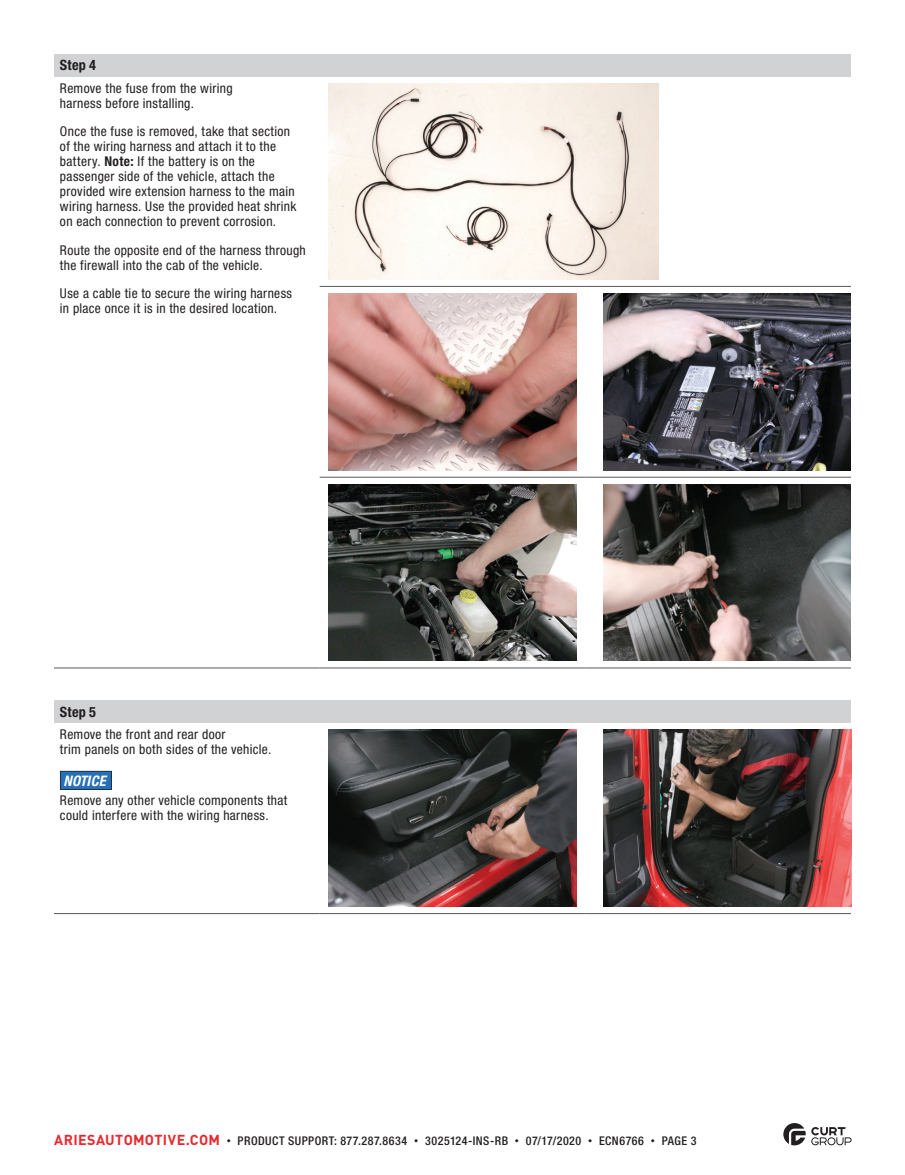
<style>
.page{position:relative;width:905px;height:1175px;background:#fff}
.page>*{position:absolute;margin:0;border:0;box-sizing:border-box;transform-origin:0 0}
.t1{font:italic 700 condensed 14.55px "Helvetica Neue LT Std";letter-spacing:.02em;color:#fff}
.t2{font:700 condensed 14.25px "Helvetica Neue LT Std";letter-spacing:.015em;color:#231f20}
.t3{font:condensed 13.5px/15px "Helvetica Neue LT Std";letter-spacing:.025em;color:#231f20}
.t4{font:500 condensed 12px "Helvetica Neue LT Std";letter-spacing:.04em;color:#231f20}
.s1{font-weight:700}
.s2{font-family:"DINOT";font-weight:700;font-stretch:normal;font-size:14.25px;color:#e9282d}
.s3{font-family:"DINOT";font-weight:400;font-stretch:normal;font-size:9px}
</style>
<div class="page">
<svg style="left:783px;top:1123px;width:68px;height:22px"></svg>
<div style="left:54px;top:54px;width:796px;height:22px;background:#d1d2d4"></div>
<hr style="left:320px;top:286px;width:265px;height:1px;background:#57585a">
<hr style="left:585px;top:286px;width:265px;height:1px;background:#57585a">
<hr style="left:320px;top:477px;width:265px;height:1px;background:#57585a">
<hr style="left:585px;top:477px;width:265px;height:1px;background:#57585a">
<hr style="left:320px;top:667px;width:265px;height:1px;background:#57585a">
<hr style="left:585px;top:667px;width:265px;height:1px;background:#57585a">
<hr style="left:54px;top:667px;width:266px;height:1px;background:#57585a">
<img style="left:329px;top:83px;width:329px;height:196px">
<img style="left:329px;top:293px;width:247px;height:177px">
<img style="left:603px;top:293px;width:247px;height:177px">
<img style="left:329px;top:484px;width:247px;height:177px">
<img style="left:603px;top:484px;width:247px;height:177px">
<div style="left:54px;top:700px;width:796px;height:23px;background:#d1d2d4"></div>
<hr style="left:54px;top:913px;width:266px;height:1px;background:#57585a">
<hr style="left:320px;top:913px;width:265px;height:1px;background:#57585a">
<hr style="left:585px;top:913px;width:265px;height:1px;background:#57585a">
<svg style="left:60px;top:771px;width:52px;height:18px"></svg>
<img style="left:329px;top:730px;width:247px;height:176px">
<img style="left:603px;top:730px;width:248px;height:176px">
<p class="t2" style="left:60px;top:56px;width:38px">Step 4</p>
<p class="t3" style="left:60px;top:80px;width:174px">Remove the fuse from the wiring harness before installing.</p>
<p class="t3" style="left:60px;top:124px;width:238px">Once the fuse is removed, take that section of the wiring harness and attach it to the battery. <span class="s1">Note:</span> If the battery is on the passenger side of the vehicle, attach the provided wire extension harness to the main wiring harness. Use the provided heat shrink on each connection to prevent corrosion.</p>
<p class="t3" style="left:60px;top:242px;width:247px">Route the opposite end of the harness through the firewall into the cab of the vehicle.</p>
<p class="t3" style="left:60px;top:286px;width:234px">Use a cable tie to secure the wiring harness in place once it is in the desired location.</p>
<p class="t2" style="left:60px;top:703px;width:38px">Step 5</p>
<p class="t3" style="left:60px;top:727px;width:213px">Remove the front and rear door<br>trim panels on both sides of the vehicle.</p>
<p class="t1" style="left:63px;top:771px;width:44px">NOTICE</p>
<p class="t3" style="left:60px;top:792px;width:229px">Remove any other vehicle components that could interfere with the wiring harness.</p>
<p class="t4" style="left:54px;top:1133px;width:643px"><span class="s2">ARIESAUTOMOTIVE.COM</span> <span class="s3">•</span> PRODUCT SUPPORT: 877.287.8634 <span class="s3">•</span> 3025124-INS-RB <span class="s3">•</span> 07/17/2020 <span class="s3">•</span> ECN6766 <span class="s3">•</span> PAGE 3</p>
</div>
